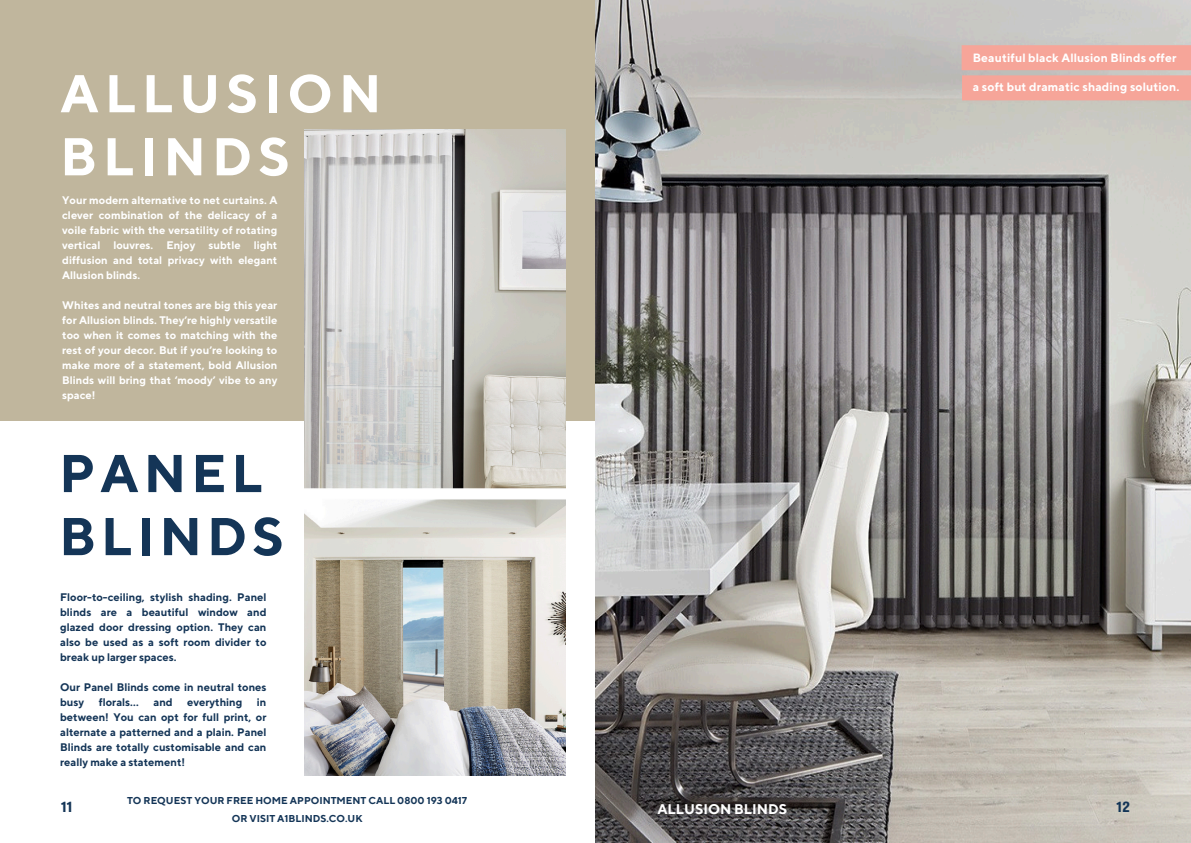
<style>
.page{position:relative;width:1191px;height:843px;background:#fff}
.page>*{position:absolute;margin:0;border:0;box-sizing:border-box;transform-origin:0 0}
.t1{font:700 53px/63px "TT Norms";letter-spacing:.11em;color:#fff}
.t2{font:700 53px/63px "TT Norms";letter-spacing:.095em;color:#143557}
.t3{font:700 14px "TT Norms";color:#fff}
.t4{font:700 14px "Tablet Gothic";color:#143557}
.t5{font:700 12px "TT Norms";letter-spacing:.01em;color:#fff}
.t6{font:700 11px/15px "TT Norms";color:#fff;text-align:justify}
.t7{font:700 11px/15px "TT Norms";color:#143557;text-align:justify}
.t8{font:700 10px/18px "TT Norms";color:#143557;text-align:center}
</style>
<div class="page">
<div style="left:0;top:0;width:596px;height:420px;background:#c0b69d"></div>
<img style="left:304px;top:129px;width:261px;height:646px">
<img style="left:595px;top:0;width:595px;height:842px">
<div style="left:961px;top:45px;width:229px;height:25px;background:#f6a599"></div>
<div style="left:961px;top:75px;width:229px;height:25px;background:#f6a599"></div>
<p class="t1" style="left:60px;top:61px;width:323px">ALLUSION<br>BLINDS</p>
<h3 class="t6" style="left:62px;top:192px;width:217px">Your modern alternative to net curtains. A clever combination of the delicacy of a voile fabric with the versatility of rotating vertical louvres. Enjoy subtle light diffusion and total privacy with elegant Allusion blinds.</h3>
<h3 class="t6" style="left:62px;top:297px;width:217px">Whites and neutral tones are big this year for Allusion blinds. They’re highly versatile too when it comes to matching with the rest of your decor. But if you’re looking to make more of a statement, bold Allusion Blinds will bring that ‘moody’ vibe to any space!</h3>
<h2 class="t2" style="left:59px;top:441px;width:226px">PANEL<br>BLINDS</h2>
<p class="t7" style="left:60px;top:589px;width:208px">Floor-to-ceiling, stylish shading. Panel blinds are a beautiful window and glazed door dressing option. They can also be used as a soft room divider to break up larger spaces.</p>
<h3 class="t7" style="left:60px;top:679px;width:208px">Our Panel Blinds come in neutral tones busy</h3>
<h3 class="t7" style="left:99px;top:694px;width:42px">florals…</h3>
<h3 class="t7" style="left:153px;top:694px;width:21px">and</h3>
<h3 class="t7" style="left:187px;top:694px;width:57px">everything</h3>
<h3 class="t7" style="left:60px;top:694px;width:208px;text-indent:197px">in between! You can opt for full print, or alternate a patterned and a plain. Panel Blinds are totally customisable and can really make a statement!</h3>
<h1 class="t4" style="left:61px;top:800px;width:13px">11</h1>
<p class="t8" style="left:127px;top:790px;width:341px">TO REQUEST YOUR FREE HOME APPOINTMENT CALL 0800 193 0417<br>OR VISIT A1BLINDS.CO.UK</p>
<h3 class="t5" style="left:972px;top:50px;width:205px">Beautiful black Allusion Blinds offer</h3>
<h3 class="t5" style="left:972px;top:80px;width:208px">a soft but dramatic shading solution.</h3>
<p class="t3" style="left:657px;top:800px;width:131px">ALLUSION BLINDS</p>
<p class="t4" style="left:1116px;top:800px;width:15px">12</p>
</div>
